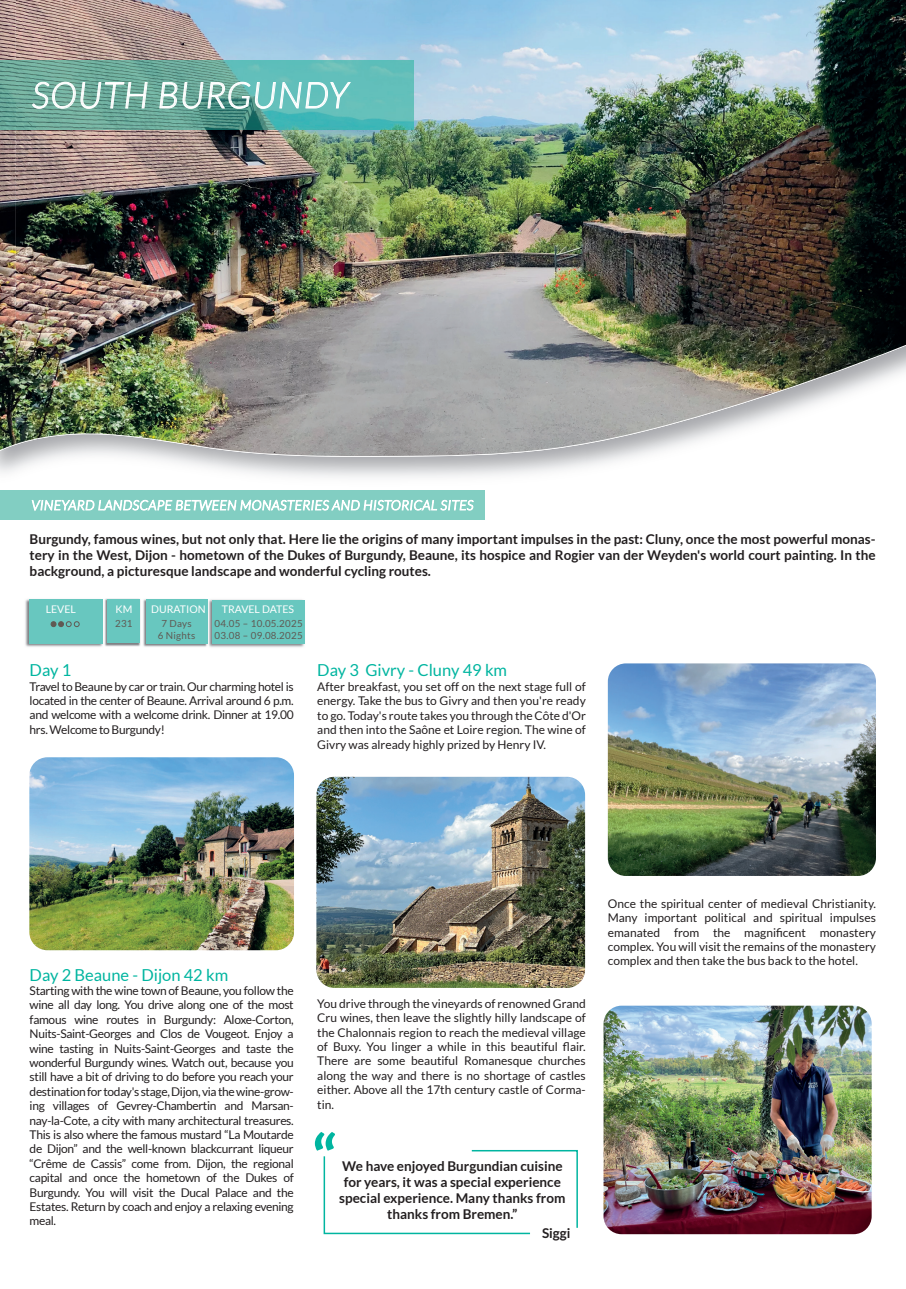
<style>
.page{position:relative;width:906px;height:1289px;background:#fff}
.page>*{position:absolute;margin:0;border:0;box-sizing:border-box;transform-origin:0 0}
.t1{font:700 64.5px "Lato";color:#00b5a0}
.t2{font:italic 300 36px "Lato";letter-spacing:.03em;color:#fff}
.t3{font:16.5px "Lato";color:#00b5a0}
.t4{font:700 13.5px/16.2px "Lato";color:#231f20;text-align:justify}
.t5{font:12px/14.4px "Lato";color:#231f20;text-align:justify}
.t6{font:10.5px "Lato";color:#fff}
.t7{font:9.75px/11.7px "Lato";letter-spacing:.03em;color:#605953;text-align:center}
</style>
<div class="page">
<img style="left:0;top:0;width:906px;height:456px">
<img style="left:0;top:0;width:16px;height:366px">
<img style="left:25px;top:599px;width:78px;height:48px">
<div style="left:29px;top:599px;width:73px;height:44px;background:#68c7bf"></div>
<img style="left:104px;top:598px;width:37px;height:48px">
<div style="left:108px;top:599px;width:32px;height:44px;background:#68c7bf"></div>
<img style="left:143px;top:599px;width:162px;height:48px">
<div style="left:146px;top:599px;width:61px;height:44px;background:#68c7bf"></div>
<img style="left:206px;top:599px;width:3px;height:48px">
<img style="left:206px;top:599px;width:1px;height:44px">
<div style="left:212px;top:599px;width:92px;height:44px;background:#68c7bf"></div>
<svg style="left:51px;top:621px;width:29px;height:6px"></svg>
<img style="left:0;top:60px;width:414px;height:69px">
<svg style="left:32px;top:81px;width:116px;height:30px;background:#84b5a8"></svg>
<svg style="left:159px;top:79px;width:192px;height:38px;background:#76b9b1"></svg>
<div style="left:0;top:490px;width:484px;height:29px;background:#82cec2"></div>
<svg style="left:32px;top:499px;width:442px;height:12px"></svg>
<img style="left:316px;top:776px;width:269px;height:211px">
<img style="left:603px;top:1005px;width:268px;height:229px">
<img style="left:29px;top:757px;width:265px;height:193px">
<svg style="left:323px;top:1150px;width:255px;height:84px"></svg>
<img style="left:608px;top:663px;width:268px;height:213px">
<h2 class="t2" style="left:32px;top:76px;width:318px">SOUTH BURGUNDY</h2>
<p class="t4" style="left:30px;top:530px;width:847px">Burgundy, famous wines, but not only that. Here lie the origins of many important impulses in the past: Cluny, once the most powerful monas&shy;tery in the West, Dijon - hometown of the Dukes of Burgundy, Beaune, its hospice and Rogier van der Weyden's world court painting. In the background, a picturesque landscape and wonderful cycling routes.</p>
<p class="t6" style="left:151px;top:603px;width:56px">DURATION</p>
<p class="t6" style="left:46px;top:603px;width:32px">LEVEL</p>
<p class="t6" style="left:116px;top:603px;width:18px">KM</p>
<p class="t7" style="left:115px;top:617px;width:19px">231</p>
<p class="t7" style="left:158px;top:617px;width:39px">7 Days<br>6 Nights</p>
<p class="t6" style="left:222px;top:603px;width:74px">TRAVEL DATES</p>
<p class="t7" style="left:215px;top:617px;width:90px;text-align:left">04.05 – 10.05.2025<br>03.08 – 09.08.2025</p>
<h3 class="t3" style="left:30px;top:661px;width:43px">Day 1</h3>
<p class="t5" style="left:30px;top:679px;width:266px">Travel to Beaune by car or train. Our charming hotel is located in the center of Beaune. Arrival around 6 p.m. and welcome with a welcome drink. Dinner at 19.00 hrs. Welcome to Burgundy!</p>
<h3 class="t3" style="left:317px;top:661px;width:191px">Day 3 Givry - Cluny 49 km</h3>
<p class="t5" style="left:317px;top:679px;width:270px">After breakfast, you set off on the next stage full of energy. Take the bus to Givry and then you're ready to go. Today's route takes you through the Côte d'Or and then into the Saône et Loire region. The wine of Givry was already highly prized by Henry IV.</p>
<h3 class="t3" style="left:30px;top:965px;width:200px">Day 2 Beaune - Dijon 42 km</h3>
<p class="t5" style="left:30px;top:983px;width:266px">Starting with the wine town of Beaune, you follow the wine all day long. You drive along one of the most famous wine routes in Burgundy: Aloxe-Corton, Nuits-Saint-Georges and Clos de Vougeot. Enjoy a wine tasting in Nuits-Saint-Georges and taste the wonderful Burgundy wines. Watch out, because you still have a bit of driving to do before you reach your destination for today's stage, Dijon, via the wine-grow&shy;ing villages of Gevrey-Chambertin and Marsan&shy;nay-la-Cote, a city with many architectural treasures.<br>This is also where the famous mustard “La Moutarde de Dijon” and the well-known blackcurrant liqueur “Crême de Cassis” come from. Dijon, the regional capital and once the hometown of the Dukes of Burgundy. You will visit the Ducal Palace and the Estates. Return by coach and enjoy a relaxing evening meal.</p>
<p class="t5" style="left:317px;top:996px;width:270px">You drive through the vineyards of renowned Grand Cru wines, then leave the slightly hilly landscape of the Chalonnais region to reach the medieval village of Buxy. You linger a while in this beautiful flair.<br>There are some beautiful Romanesque churches along the way and there is no shortage of castles either. Above all the 17th century castle of Corma&shy;tin.</p>
<h1 class="t1" style="left:312px;top:1121px;width:27px">“</h1>
<p class="t4" style="left:339px;top:1157px;width:228px;text-align:center">We have enjoyed Burgundian cuisine for years, it was a special experience special experience. Many thanks from thanks from Bremen.”</p>
<p class="t4" style="left:542px;top:1224px;width:30px">Siggi</p>
<p class="t5" style="left:608px;top:896px;width:270px">Once the spiritual center of medieval Christianity.<br>Many important political and spiritual impulses emanated from the magnificent monastery complex. You will visit the remains of the monastery complex and then take the bus back to the hotel.</p>
</div>
